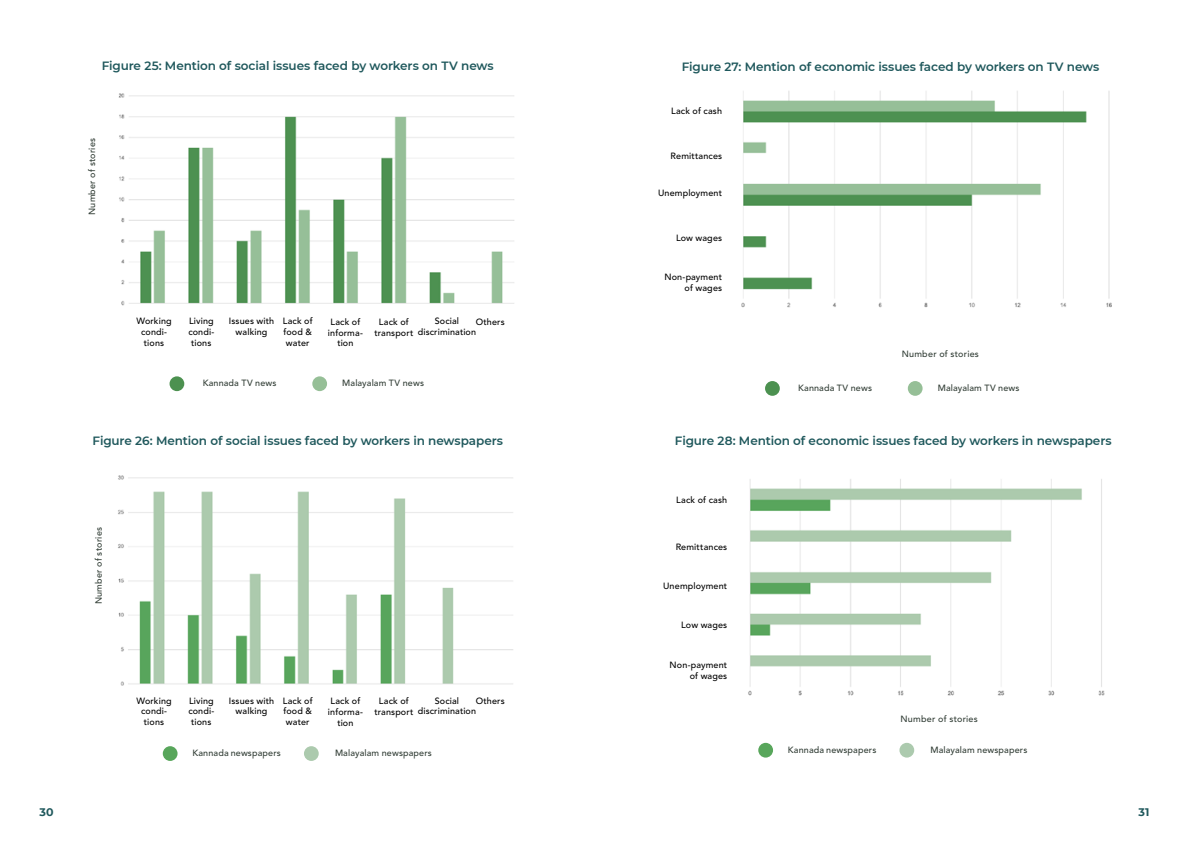
<style>
.page{position:relative;width:1191px;height:842px;background:#fff}
.page>*{position:absolute;margin:0;border:0;box-sizing:border-box;transform-origin:0 0}
.t1{font:600 12px "Montserrat";letter-spacing:-.005em;color:#1f585c}
.t2{font:700 11px "Montserrat";color:#1f585c}
.t3{font:500 9px/10.8px "Avenir LT Std";letter-spacing:.015em;color:#000;text-align:center}
.t4{font:500 9px "Avenir LT Std";letter-spacing:.02em;color:#323e36}
</style>
<div class="page">
<div style="left:312px;top:376px;width:15px;height:15px;background:#96bf97;border-radius:50%"></div>
<div style="left:169px;top:376px;width:15px;height:15px;background:#4c9150;border-radius:50%"></div>
<div style="left:304px;top:746px;width:15px;height:15px;background:#accaae;border-radius:50%"></div>
<div style="left:163px;top:746px;width:14px;height:15px;background:#58a65b;border-radius:50%"></div>
<div style="left:907px;top:381px;width:15px;height:15px;background:#96bf97;border-radius:50%"></div>
<div style="left:765px;top:381px;width:15px;height:15px;background:#4c9150;border-radius:50%"></div>
<div style="left:899px;top:743px;width:15px;height:15px;background:#accaae;border-radius:50%"></div>
<div style="left:758px;top:743px;width:15px;height:15px;background:#58a65b;border-radius:50%"></div>
<img style="left:118px;top:93px;width:397px;height:212px">
<img style="left:118px;top:475px;width:395px;height:210px">
<img style="left:741px;top:91px;width:371px;height:217px">
<img style="left:748px;top:479px;width:357px;height:217px">
<h1 class="t1" style="left:102px;top:57px;width:393px">Figure 25: Mention of social issues faced by workers on TV news</h1>
<p class="t4" style="left:87px;top:215px;width:79px;rotate:-90deg">Number of stories</p>
<p class="t2" style="left:39px;top:804px;width:16px">30</p>
<p class="t3" style="left:136px;top:316px;width:37px">Working condi&shy;tions</p>
<p class="t3" style="left:188px;top:316px;width:27px">Living condi&shy;tions</p>
<p class="t3" style="left:229px;top:316px;width:47px">Issues with walking</p>
<p class="t3" style="left:283px;top:316px;width:31px;text-align:justify">Lack of food &amp; water</p>
<p class="t3" style="left:328px;top:316px;width:36px">Lack of informa&shy;tion</p>
<p class="t3" style="left:374px;top:316px;width:41px">Lack of transport</p>
<p class="t3" style="left:418px;top:316px;width:60px">Social discrimination</p>
<p class="t3" style="left:476px;top:316px;width:31px">Others</p>
<p class="t4" style="left:203px;top:378px;width:75px">Kannada TV news</p>
<p class="t4" style="left:342px;top:378px;width:83px">Malayalam TV news</p>
<h1 class="t1" style="left:92px;top:432px;width:412px">Figure 26: Mention of social issues faced by workers in newspapers</h1>
<p class="t4" style="left:93px;top:604px;width:79px;rotate:-90deg">Number of stories</p>
<p class="t3" style="left:136px;top:695px;width:37px">Working condi&shy;tions</p>
<p class="t3" style="left:188px;top:695px;width:27px">Living condi&shy;tions</p>
<p class="t3" style="left:229px;top:695px;width:47px">Issues with walking</p>
<p class="t3" style="left:283px;top:695px;width:31px;text-align:justify">Lack of food &amp; water</p>
<p class="t3" style="left:328px;top:696px;width:36px">Lack of informa&shy;tion</p>
<p class="t3" style="left:374px;top:696px;width:41px">Lack of transport</p>
<p class="t3" style="left:418px;top:695px;width:60px">Social discrimination</p>
<p class="t3" style="left:476px;top:696px;width:31px">Others</p>
<p class="t4" style="left:192px;top:748px;width:90px">Kannada newspapers</p>
<p class="t4" style="left:335px;top:748px;width:98px">Malayalam newspapers</p>
<h1 class="t1" style="left:682px;top:58px;width:419px">Figure 27: Mention of economic issues faced by workers on TV news</h1>
<p class="t3" style="left:671px;top:106px;width:53px">Lack of cash</p>
<p class="t3" style="left:670px;top:151px;width:53px">Remittances</p>
<p class="t3" style="left:658px;top:187px;width:66px">Unemployment</p>
<p class="t3" style="left:676px;top:232px;width:48px">Low wages</p>
<p class="t3" style="left:664px;top:272px;width:59px;text-align:right">Non-payment of wages</p>
<p class="t4" style="left:901px;top:349px;width:79px">Number of stories</p>
<p class="t4" style="left:798px;top:382px;width:75px">Kannada TV news</p>
<p class="t4" style="left:937px;top:382px;width:83px">Malayalam TV news</p>
<h1 class="t1" style="left:675px;top:432px;width:438px">Figure 28: Mention of economic issues faced by workers in newspapers</h1>
<p class="t3" style="left:676px;top:494px;width:53px">Lack of cash</p>
<p class="t3" style="left:675px;top:541px;width:53px">Remittances</p>
<p class="t3" style="left:663px;top:581px;width:66px">Unemployment</p>
<p class="t3" style="left:681px;top:620px;width:48px">Low wages</p>
<p class="t3" style="left:669px;top:660px;width:59px;text-align:right">Non-payment of wages</p>
<p class="t4" style="left:900px;top:713px;width:79px">Number of stories</p>
<p class="t4" style="left:788px;top:745px;width:90px">Kannada newspapers</p>
<p class="t4" style="left:930px;top:745px;width:98px">Malayalam newspapers</p>
<p class="t2" style="left:1138px;top:804px;width:12px">31</p>
</div>
